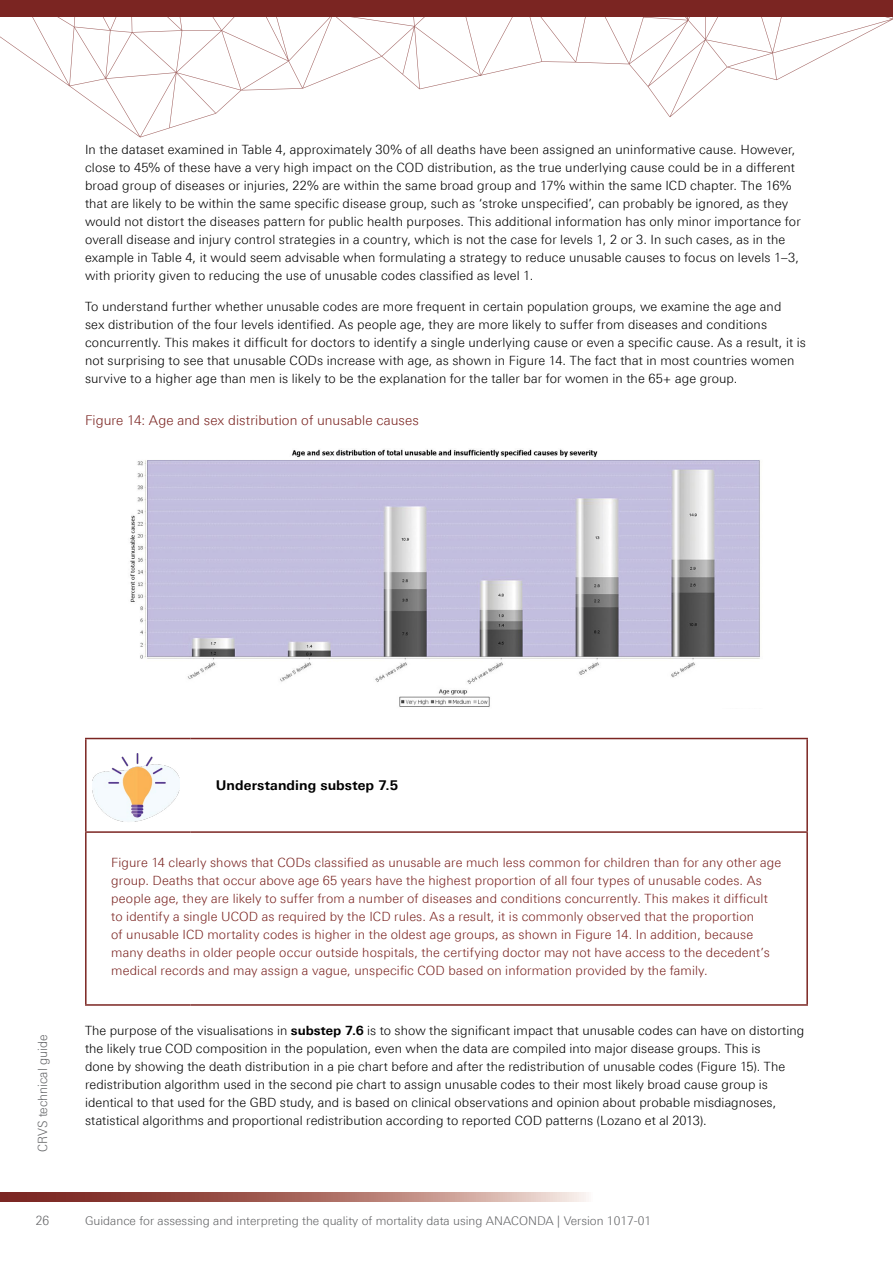
<style>
.page{position:relative;width:893px;height:1263px;background:#fff}
.page>*{position:absolute;margin:0;border:0;box-sizing:border-box;transform-origin:0 0}
.t1{font:300 13.5px "Linotype Univers 330";letter-spacing:.005em;color:#7b2522}
.t2{font:700 13.5px "Linotype Univers 630";letter-spacing:.005em;color:#000}
.t3{font:300 12.75px/18px "Linotype Univers 330";letter-spacing:.01em;color:#000}
.t4{font:300 12.75px/18px "Linotype Univers 330";letter-spacing:.01em;color:#7b2522}
.t5{font:300 12.75px "Linotype Univers 330";color:#636466;scale:.95 1}
.t6{font:300 12px "Linotype Univers 330";color:#636466}
.s1{font-family:"Linotype Univers 630";font-weight:700}
</style>
<div class="page">
<svg style="left:0;top:17px;width:893px;height:120px"></svg>
<svg style="left:0;top:1193px;width:586px;height:8px"></svg>
<div style="left:0;top:0;width:893px;height:17px;background:#7b2522"></div>
<img style="left:130px;top:449px;width:630px;height:258px">
<hr style="left:85px;top:739px;width:2px;height:92px;background:#7b2522">
<hr style="left:85px;top:738px;width:105px;height:1px;background:#7b2522">
<hr style="left:190px;top:738px;width:618px;height:1px;background:#7b2522">
<hr style="left:806px;top:739px;width:2px;height:92px;background:#7b2522">
<hr style="left:85px;top:833px;width:2px;height:171px;background:#7b2522">
<hr style="left:85px;top:831px;width:105px;height:2px;background:#7b2522">
<hr style="left:85px;top:1004px;width:105px;height:2px;background:#7b2522">
<hr style="left:190px;top:1004px;width:618px;height:2px;background:#7b2522">
<hr style="left:190px;top:831px;width:618px;height:2px;background:#7b2522">
<hr style="left:806px;top:833px;width:2px;height:171px;background:#7b2522">
<img style="left:93px;top:754px;width:87px;height:68px">
<p class="t3" style="left:85px;top:140px;width:717px">In the dataset examined in Table 4, approximately 30% of all deaths have been assigned an uninformative cause. However, close to 45% of these have a very high impact on the COD distribution, as the true underlying cause could be in a different broad group of diseases or injuries, 22% are within the same broad group and 17% within the same ICD chapter. The 16% that are likely to be within the same specific disease group, such as ‘stroke unspecified’, can probably be ignored, as they would not distort the diseases pattern for public health purposes. This additional information has only minor importance for overall disease and injury control strategies in a country, which is not the case for levels 1, 2 or 3. In such cases, as in the example in Table 4, it would seem advisable when formulating a strategy to reduce unusable causes to focus on levels 1–3, with priority given to reducing the use of unusable codes classified as level 1.</p>
<p class="t3" style="left:85px;top:297px;width:722px">To understand further whether unusable codes are more frequent in certain population groups, we examine the age and<br>sex distribution of the four levels identified. As people age, they are more likely to suffer from diseases and conditions concurrently. This makes it difficult for doctors to identify a single underlying cause or even a specific cause. As a result, it is not surprising to see that unusable CODs increase with age, as shown in Figure 14. The fact that in most countries women survive to a higher age than men is likely to be the explanation for the taller bar for women in the 65+ age group.</p>
<p class="t1" style="left:85px;top:413px;width:335px">Figure 14: Age and sex distribution of unusable causes</p>
<p class="t2" style="left:216px;top:777px;width:184px">Understanding substep 7.5</p>
<p class="t5" style="left:35px;top:1152px;width:125px;rotate:-90deg">CRVS technical guide</p>
<p class="t4" style="left:111px;top:853px;width:672px">Figure 14 clearly shows that CODs classified as unusable are much less common for children than for any other age group. Deaths that occur above age 65 years have the highest proportion of all four types of unusable codes. As people age, they are likely to suffer from a number of diseases and conditions concurrently. This makes it difficult to identify a single UCOD as required by the ICD rules. As a result, it is commonly observed that the proportion<br>of unusable ICD mortality codes is higher in the oldest age groups, as shown in Figure 14. In addition, because many deaths in older people occur outside hospitals, the certifying doctor may not have access to the decedent’s medical records and may assign a vague, unspecific COD based on information provided by the family.</p>
<p class="t3" style="left:85px;top:1021px;width:721px">The purpose of the visualisations in <span class="s1">substep 7.6</span> is to show the significant impact that unusable codes can have on distorting the likely true COD composition in the population, even when the data are compiled into major disease groups. This is<br>done by showing the death distribution in a pie chart before and after the redistribution of unusable codes (Figure 15). The redistribution algorithm used in the second pie chart to assign unusable codes to their most likely broad cause group is identical to that used for the GBD study, and is based on clinical observations and opinion about probable misdiagnoses, statistical algorithms and proportional redistribution according to reported COD patterns (Lozano et al 2013).</p>
<p class="t5" style="left:36px;top:1213px;width:16px">26</p>
<p class="t6" style="left:85px;top:1213px;width:568px">Guidance for assessing and interpreting the quality of mortality data using ANACONDA | Version 1017-01</p>
</div>
